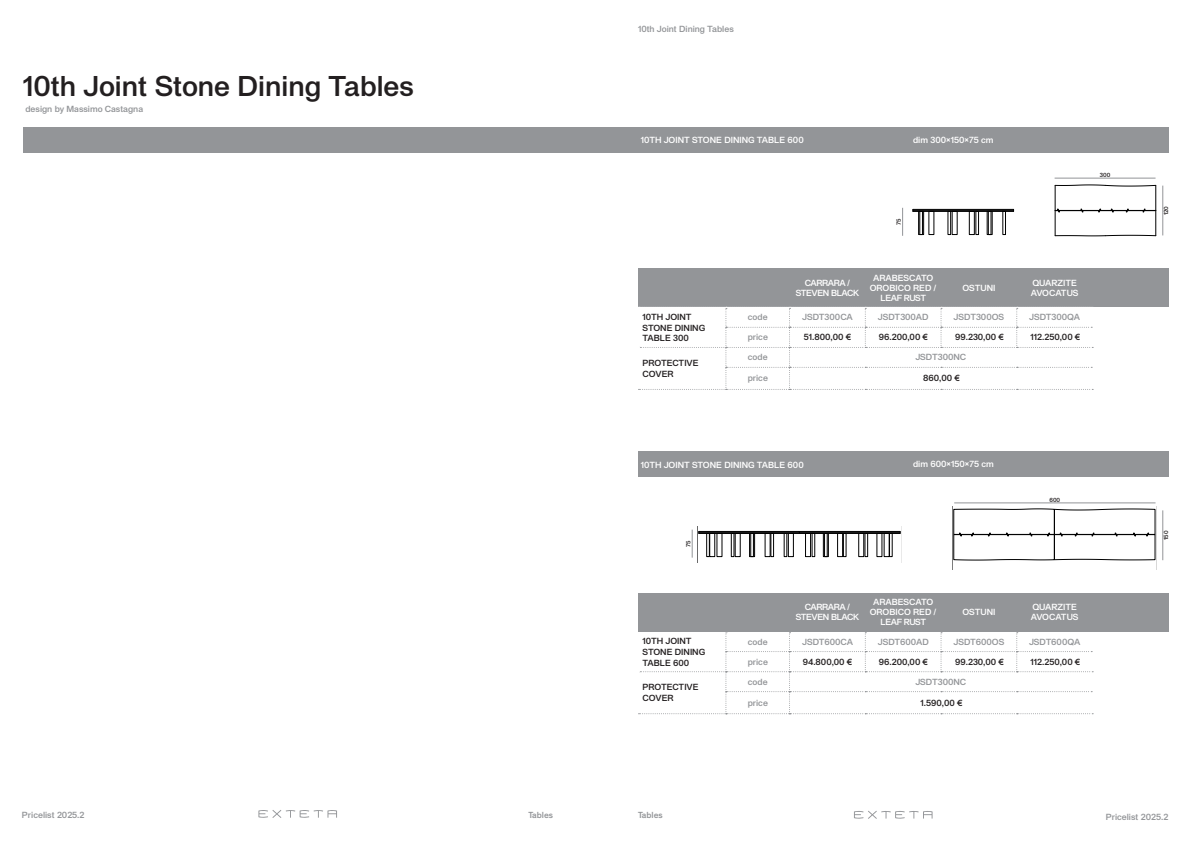
<style>
.page{position:relative;width:1191px;height:842px;background:#fff}
.page>*{position:absolute;margin:0;border:0;box-sizing:border-box;transform-origin:0 0}
.t1{font:500 29px "Syndicat Grotesk";color:#231f20}
.t2{font:500 9px "Syndicat Grotesk";color:#939598}
.t3{font:500 9px/10.8px "Syndicat Grotesk";color:#231f20}
.t4{font:500 9px "Syndicat Grotesk";color:#fff}
.t5{font:500 9px "Syndicat Grotesk";letter-spacing:-.04em;color:#fff}
.t6{font:500 9px "Syndicat Grotesk";letter-spacing:-.02em;color:#fff}
.t7{font:500 9px "Theinhardt";color:#939598}
.t8{font:500 6px "Syndicat Grotesk";color:#231f20}
</style>
<div class="page">
<svg style="left:854px;top:811px;width:78px;height:8px"></svg>
<svg style="left:258px;top:810px;width:79px;height:8px"></svg>
<div style="left:23px;top:127px;width:1145px;height:26px;background:#939598"></div>
<div style="left:638px;top:269px;width:530px;height:38px;background:#939598"></div>
<svg style="left:638px;top:307px;width:455px;height:83px"></svg>
<hr style="left:1054px;top:178px;width:101px;height:1px;background:#939598">
<hr style="left:1162px;top:186px;width:1px;height:49px;background:#939598">
<svg style="left:902px;top:208px;width:1px;height:28px"></svg>
<div style="left:638px;top:452px;width:530px;height:25px;background:#939598"></div>
<svg style="left:638px;top:631px;width:455px;height:83px"></svg>
<svg style="left:912px;top:184px;width:245px;height:53px"></svg>
<hr style="left:913px;top:209px;width:100px;height:1px;background:#000">
<hr style="left:913px;top:210px;width:100px;height:1px;background:#000">
<hr style="left:913px;top:211px;width:100px;height:1px;background:#000">
<div style="left:969px;top:211px;width:5px;height:24px;border:1px solid #000"></div>
<div style="left:918px;top:211px;width:5px;height:24px;border:1px solid #000"></div>
<div style="left:987px;top:211px;width:5px;height:24px;border:1px solid #000"></div>
<svg style="left:952px;top:507px;width:204px;height:62px"></svg>
<hr style="left:954px;top:503px;width:201px;height:1px;background:#939598">
<hr style="left:1162px;top:510px;width:1px;height:50px;background:#939598">
<svg style="left:692px;top:527px;width:209px;height:36px"></svg>
<hr style="left:799px;top:531px;width:101px;height:1px;background:#000">
<hr style="left:699px;top:532px;width:100px;height:1px;background:#000">
<hr style="left:799px;top:532px;width:101px;height:1px;background:#000">
<hr style="left:699px;top:533px;width:100px;height:1px;background:#000">
<hr style="left:799px;top:533px;width:101px;height:1px;background:#000">
<div style="left:638px;top:593px;width:530px;height:38px;background:#939598"></div>
<p class="t1" style="left:23px;top:70px;width:393px">10th Joint Stone Dining Tables</p>
<p class="t2" style="left:25px;top:104px;width:119px">design by Massimo Castagna</p>
<p class="t2" style="left:638px;top:24px;width:97px">10th Joint Dining Tables</p>
<p class="t4" style="left:641px;top:135px;width:164px">10TH JOINT STONE DINING TABLE 600</p>
<p class="t4" style="left:913px;top:135px;width:82px">dim 300×150×75 cm</p>
<p class="t8" style="left:895px;top:225px;width:8px;rotate:-90deg">75</p>
<p class="t8" style="left:1099px;top:171px;width:12px">300</p>
<p class="t3" style="left:642px;top:312px;width:51px">10TH JOINT</p>
<p class="t3" style="left:642px;top:322px;width:64px">STONE DINING<br>TABLE 300</p>
<p class="t3" style="left:642px;top:358px;width:58px">PROTECTIVE<br>COVER</p>
<p class="t5" style="left:804px;top:278px;width:47px">CARRARA /</p>
<p class="t5" style="left:796px;top:288px;width:65px">STEVEN BLACK</p>
<p class="t4" style="left:873px;top:273px;width:62px">ARABESCATO</p>
<p class="t4" style="left:869px;top:283px;width:68px">OROBICO RED /</p>
<p class="t5" style="left:880px;top:293px;width:47px">LEAF RUST</p>
<p class="t4" style="left:962px;top:283px;width:34px">OSTUNI</p>
<p class="t4" style="left:1032px;top:278px;width:46px">QUARZITE</p>
<p class="t6" style="left:1030px;top:288px;width:49px">AVOCATUS</p>
<p class="t2" style="left:748px;top:312px;width:21px">code</p>
<p class="t2" style="left:802px;top:312px;width:52px">JSDT300CA</p>
<p class="t2" style="left:878px;top:312px;width:52px">JSDT300AD</p>
<p class="t2" style="left:953px;top:312px;width:52px">JSDT300OS</p>
<p class="t2" style="left:1029px;top:312px;width:53px">JSDT300QA</p>
<p class="t2" style="left:747px;top:332px;width:22px">price</p>
<p class="t3" style="left:804px;top:332px;width:49px">51.800,00 €</p>
<p class="t3" style="left:879px;top:332px;width:51px">96.200,00 €</p>
<p class="t3" style="left:955px;top:332px;width:50px">99.230,00 €</p>
<p class="t3" style="left:1030px;top:332px;width:51px">112.250,00 €</p>
<p class="t2" style="left:747px;top:373px;width:22px">price</p>
<p class="t3" style="left:923px;top:373px;width:38px">860,00 €</p>
<p class="t2" style="left:748px;top:352px;width:21px">code</p>
<p class="t2" style="left:915px;top:352px;width:53px">JSDT300NC</p>
<p class="t4" style="left:641px;top:460px;width:164px">10TH JOINT STONE DINING TABLE 600</p>
<p class="t4" style="left:913px;top:459px;width:82px">dim 600×150×75 cm</p>
<p class="t8" style="left:685px;top:547px;width:8px;rotate:-90deg">75</p>
<p class="t5" style="left:804px;top:602px;width:47px">CARRARA /</p>
<p class="t5" style="left:796px;top:612px;width:65px">STEVEN BLACK</p>
<p class="t4" style="left:873px;top:597px;width:62px">ARABESCATO</p>
<p class="t4" style="left:869px;top:607px;width:68px">OROBICO RED /</p>
<p class="t5" style="left:880px;top:617px;width:47px">LEAF RUST</p>
<p class="t4" style="left:962px;top:607px;width:34px">OSTUNI</p>
<p class="t8" style="left:1049px;top:496px;width:12px">600</p>
<p class="t4" style="left:1032px;top:602px;width:46px">QUARZITE</p>
<p class="t6" style="left:1030px;top:612px;width:49px">AVOCATUS</p>
<p class="t3" style="left:642px;top:636px;width:51px">10TH JOINT</p>
<p class="t3" style="left:642px;top:647px;width:64px">STONE DINING<br>TABLE 600</p>
<p class="t3" style="left:642px;top:682px;width:58px">PROTECTIVE<br>COVER</p>
<p class="t2" style="left:748px;top:637px;width:21px">code</p>
<p class="t2" style="left:802px;top:637px;width:52px">JSDT600CA</p>
<p class="t2" style="left:877px;top:637px;width:52px">JSDT600AD</p>
<p class="t2" style="left:953px;top:637px;width:52px">JSDT600OS</p>
<p class="t2" style="left:1029px;top:637px;width:53px">JSDT600QA</p>
<p class="t2" style="left:747px;top:657px;width:22px">price</p>
<p class="t3" style="left:802px;top:657px;width:51px">94.800,00 €</p>
<p class="t3" style="left:879px;top:657px;width:51px">96.200,00 €</p>
<p class="t3" style="left:955px;top:657px;width:50px">99.230,00 €</p>
<p class="t3" style="left:1030px;top:657px;width:51px">112.250,00 €</p>
<p class="t2" style="left:747px;top:698px;width:22px">price</p>
<p class="t3" style="left:920px;top:698px;width:43px">1.590,00 €</p>
<p class="t2" style="left:748px;top:677px;width:21px">code</p>
<p class="t2" style="left:915px;top:677px;width:53px">JSDT300NC</p>
<p class="t8" style="left:1162px;top:215px;width:11px;rotate:-90deg">120</p>
<p class="t8" style="left:1162px;top:540px;width:11px;rotate:-90deg">150</p>
<p class="t7" style="left:528px;top:809px;width:26px">Tables</p>
<p class="t2" style="left:22px;top:810px;width:64px">Pricelist 2025.2</p>
<p class="t2" style="left:1105px;top:811px;width:64px">Pricelist 2025.2</p>
<p class="t7" style="left:638px;top:809px;width:26px">Tables</p>
</div>
